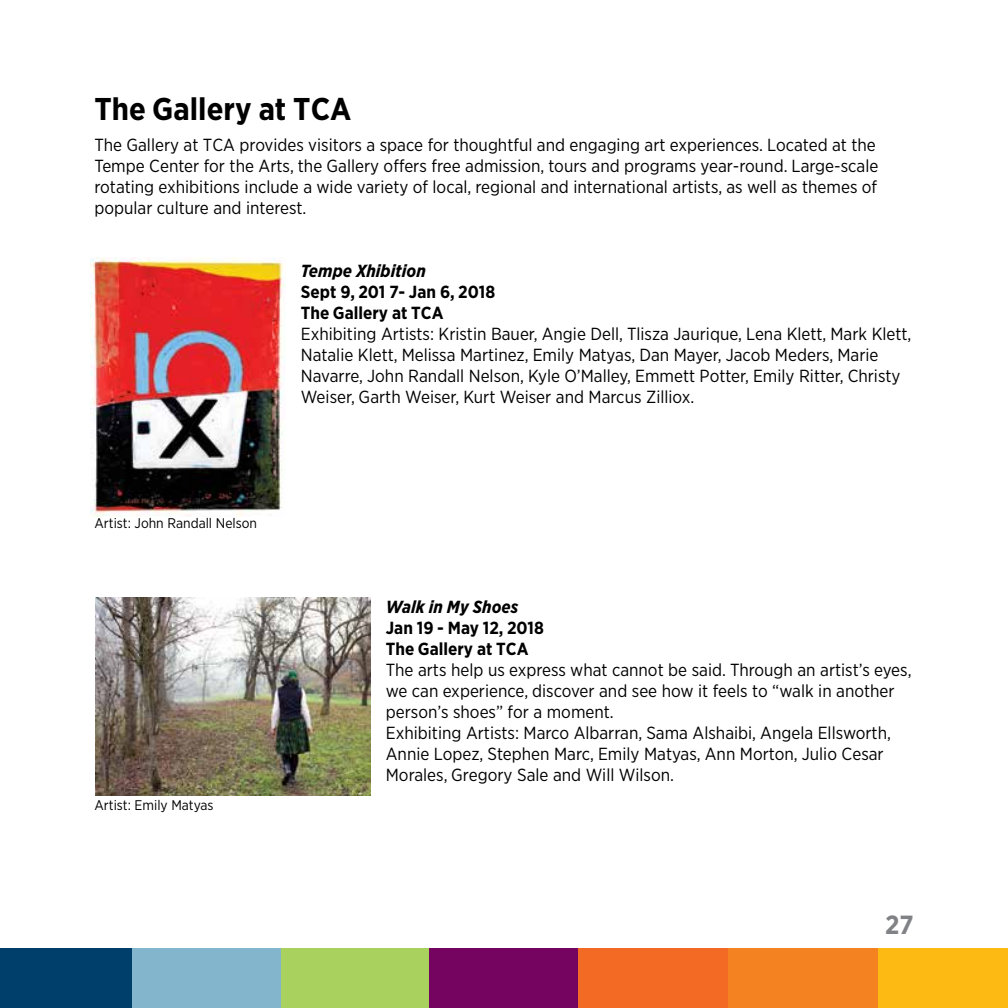
<style>
.page{position:relative;width:1008px;height:1008px;background:#fff}
.page>*{position:absolute;margin:0;border:0;box-sizing:border-box;transform-origin:0 0}
.t1{font:700 31.5px "Gotham Narrow";color:#000}
.t2{font:700 26.25px "Gotham Narrow";color:#808285}
.t3{font:17.5px/21px "Gotham Narrow";color:#000}
.t4{font:700 17.5px/21px "Gotham Narrow";color:#000}
.t5{font:italic 700 17.5px "Gotham Narrow";color:#000}
.t6{font:14px "Gotham Narrow";color:#000}
</style>
<div class="page">
<div style="left:0;top:948px;width:133px;height:60px;background:#003e6b"></div>
<div style="left:132px;top:948px;width:151px;height:60px;background:#83b6cc"></div>
<div style="left:281px;top:948px;width:151px;height:60px;background:#a9d15d"></div>
<div style="left:429px;top:948px;width:151px;height:60px;background:#74045f"></div>
<div style="left:578px;top:948px;width:151px;height:60px;background:#f26a24"></div>
<div style="left:728px;top:948px;width:151px;height:60px;background:#f58220"></div>
<div style="left:878px;top:948px;width:130px;height:60px;background:#fdba12"></div>
<img style="left:95px;top:597px;width:275px;height:199px">
<img style="left:90px;top:258px;width:195px;height:259px">
<h1 class="t1" style="left:94px;top:88px;width:258px">The Gallery at TCA</h1>
<p class="t3" style="left:94px;top:134px;width:785px">The Gallery at TCA provides visitors a space for thoughtful and engaging art experiences. Located at the Tempe Center for the Arts, the Gallery offers free admission, tours and programs year-round. Large-scale rotating exhibitions include a wide variety of local, regional and international artists, as well as themes of popular culture and interest.</p>
<p class="t5" style="left:301px;top:260px;width:126px">Tempe Xhibition</p>
<p class="t4" style="left:301px;top:281px;width:196px">Sept 9, 201 7- Jan 6, 2018<br>The Gallery at TCA</p>
<p class="t3" style="left:301px;top:323px;width:612px">Exhibiting Artists: Kristin Bauer, Angie Dell, Tlisza Jaurique, Lena Klett, Mark Klett, Natalie Klett, Melissa Martinez, Emily Matyas, Dan Mayer, Jacob Meders, Marie Navarre, John Randall Nelson, Kyle O’Malley, Emmett Potter, Emily Ritter, Christy Weiser, Garth Weiser, Kurt Weiser and Marcus Zilliox.</p>
<p class="t6" style="left:94px;top:515px;width:164px">Artist: John Randall Nelson</p>
<p class="t6" style="left:94px;top:796px;width:121px">Artist: Emily Matyas</p>
<p class="t5" style="left:386px;top:596px;width:134px">Walk in My Shoes</p>
<p class="t4" style="left:386px;top:617px;width:160px">Jan 19 - May 12, 2018<br>The Gallery at TCA</p>
<p class="t3" style="left:386px;top:659px;width:527px">The arts help us express what cannot be said. Through an artist’s eyes, we can experience, discover and see how it feels to “walk in another person’s shoes” for a moment.<br>Exhibiting Artists: Marco Albarran, Sama Alshaibi, Angela Ellsworth, Annie Lopez, Stephen Marc, Emily Matyas, Ann Morton, Julio Cesar Morales, Gregory Sale and Will Wilson.</p>
<h2 class="t2" style="left:885px;top:908px;width:30px">27</h2>
</div>
